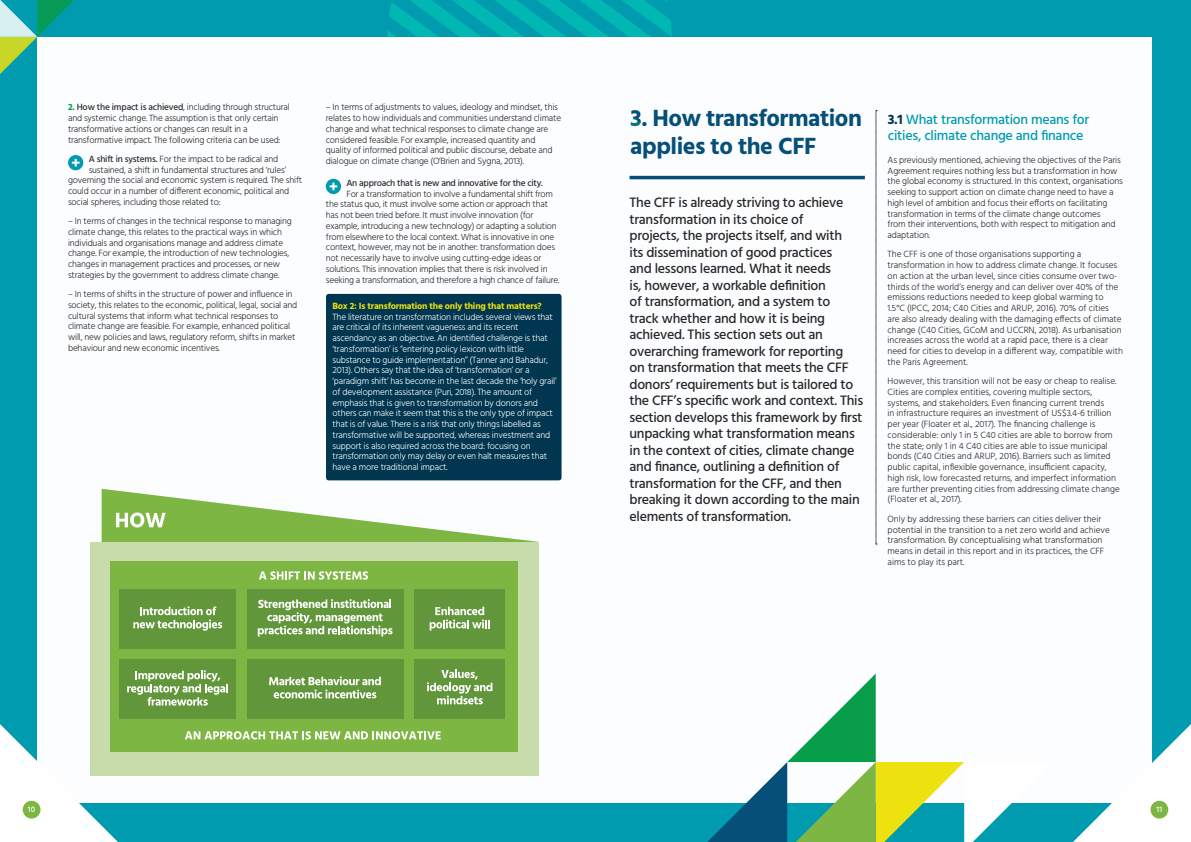
<style>
.page{position:relative;width:1191px;height:842px;background:#fff}
.page>*{position:absolute;margin:0;border:0;box-sizing:border-box;transform-origin:0 0}
.t1{font:700 24px/28px "Hind";letter-spacing:-.02em;color:#054f78}
.t2{font:500 14px/16.5px "Hind";letter-spacing:-.02em;color:#292829}
.t3{font:500 14px/16px "Hind";letter-spacing:-.02em;color:#009baf}
.t4{font:300 9.2px/10.7px "Hind";letter-spacing:-.02em;color:#292829}
.t5{font:300 9.2px/10.7px "Hind";letter-spacing:-.02em;color:#fff}
.t6{font:700 9.2px "Hind";letter-spacing:-.02em;color:#ede110}
.t7{font:500 9.2px "Hind";letter-spacing:-.025em;color:#292829}
.t8{font:500 8.2px "Hind";letter-spacing:.015em;color:#fff}
.s1{font-weight:700;color:#089d49}
.s2{font-weight:500}
.s3{font-weight:700;color:#003650}
</style>
<div class="page">
<div style="left:0;top:0;width:1191px;height:842px;background:linear-gradient(to right,#099fb2,#019baf)"></div>
<div style="left:37px;top:37px;width:1114px;height:765px;background:#fff"></div>
<div style="left:326px;top:294px;width:235px;height:186px;background:#003650;border-radius:3px"></div>
<svg style="left:875px;top:110px;width:2px;height:435px"></svg>
<hr style="left:629px;top:176px;width:236px;height:3px;background:#054f78">
<svg style="left:0;top:724px;width:118px;height:118px"></svg>
<div style="left:23px;top:801px;width:18px;height:17px;background:#7db642;border-radius:50%"></div>
<svg style="left:1073px;top:724px;width:118px;height:118px"></svg>
<div style="left:1150px;top:801px;width:18px;height:17px;background:#7db642;border-radius:50%"></div>
<svg style="left:707px;top:673px;width:345px;height:169px"></svg>
<svg style="left:387px;top:0;width:285px;height:179px"></svg>
<svg style="left:0;top:0;width:84px;height:84px"></svg>
<div style="left:326px;top:179px;width:15px;height:15px;background:#009baf;border-radius:50%"></div>
<svg style="left:329px;top:183px;width:8px;height:7px"></svg>
<svg style="left:68px;top:155px;width:15px;height:15px"></svg>
<svg style="left:72px;top:159px;width:8px;height:7px"></svg>
<svg style="left:102px;top:489px;width:437px;height:53px"></svg>
<svg style="left:116px;top:512px;width:50px;height:15px"></svg>
<div style="left:90px;top:542px;width:449px;height:233px;background:#c8dbab"></div>
<div style="left:110px;top:561px;width:407px;height:191px;background:#7db642"></div>
<div style="left:247px;top:589px;width:156px;height:59px;background:#62963a"></div>
<svg style="left:258px;top:599px;width:134px;height:37px"></svg>
<div style="left:120px;top:589px;width:116px;height:59px;background:#62963a"></div>
<svg style="left:133px;top:606px;width:89px;height:25px"></svg>
<div style="left:414px;top:589px;width:91px;height:59px;background:#62963a"></div>
<svg style="left:429px;top:607px;width:61px;height:23px"></svg>
<div style="left:247px;top:659px;width:156px;height:60px;background:#62963a"></div>
<svg style="left:269px;top:676px;width:112px;height:22px"></svg>
<div style="left:120px;top:659px;width:116px;height:60px;background:#62963a"></div>
<svg style="left:127px;top:670px;width:101px;height:36px"></svg>
<div style="left:414px;top:659px;width:91px;height:60px;background:#62963a"></div>
<svg style="left:427px;top:669px;width:65px;height:35px"></svg>
<svg style="left:259px;top:571px;width:109px;height:9px"></svg>
<svg style="left:185px;top:731px;width:256px;height:8px"></svg>
<p class="t4" style="left:68px;top:102px;width:223px"><span class="s1">2.</span> <span class="s2">How the impact is achieved</span>, including through structural and systemic change. The assumption is that only certain transformative actions or changes can result in a transformative impact. The following criteria can be used:</p>
<p class="t4" style="left:89px;top:154px;width:191px"><span class="s2">A shift in systems.</span> For the impact to be radical and</p>
<p class="t4" style="left:89px;top:165px;width:199px">sustained, a shift in fundamental structures and ‘rules’</p>
<p class="t4" style="left:68px;top:175px;width:236px">governing the social and economic system is required. The shift</p>
<p class="t4" style="left:68px;top:186px;width:223px">could occur in a number of different economic, political and</p>
<p class="t4" style="left:68px;top:197px;width:154px">social spheres, including those related to:</p>
<p class="t4" style="left:68px;top:216px;width:225px">– In terms of changes in the technical response to managing climate change, this relates to the practical ways in which individuals and organisations manage and address climate change. For example, the introduction of new technologies, changes in management practices and processes, or new strategies by the government to address climate change.</p>
<p class="t4" style="left:68px;top:289px;width:231px">– In terms of shifts in the structure of power and influence in society, this relates to the economic, political, legal, social and cultural systems that inform what technical responses to climate change are feasible. For example, enhanced political will, new policies and laws, regulatory reform, shifts in market behaviour and new economic incentives.</p>
<p class="t4" style="left:326px;top:102px;width:237px">– In terms of adjustments to values, ideology and mindset, this relates to how individuals and communities understand climate change and what technical responses to climate change are considered feasible. For example, increased quantity and quality of informed political and public discourse, debate and dialogue on climate change (O’Brien and Sygna, 2013).</p>
<p class="t7" style="left:346px;top:177px;width:198px">An approach that is new and innovative for the city.</p>
<p class="t4" style="left:326px;top:189px;width:235px;text-indent:20px">For a transformation to involve a fundamental shift from the status quo, it must involve some action or approach that has not been tried before. It must involve innovation (for example, introducing a new technology) or adapting a solution from elsewhere to the local context. What is innovative in one context, however, may not be in another: transformation does not necessarily have to involve using cutting-edge ideas or solutions. This innovation implies that there is risk involved in seeking a transformation, and therefore a high chance of failure.</p>
<p class="t6" style="left:332px;top:300px;width:211px">Box 2: Is transformation the only thing that matters?</p>
<p class="t5" style="left:332px;top:312px;width:225px">The literature on transformation includes several views that are critical of its inherent vagueness and its recent ascendancy as an objective. An identified challenge is that ‘transformation’ is “entering policy lexicon with little substance to guide implementation” (Tanner and Bahadur, 2013). Others say that the idea of ‘transformation’ or a ‘paradigm shift’ has become in the last decade the ‘holy grail’ of development assistance (Puri, 2018). The amount of emphasis that is given to transformation by donors and others can make it seem that this is the only type of impact that is of value. There is a risk that only things labelled as transformative will be supported, whereas investment and support is also required across the board: focusing on transformation only may delay or even halt measures that have a more traditional impact.</p>
<h1 class="t1" style="left:630px;top:104px;width:233px">3. How transformation applies to the CFF</h1>
<h2 class="t3" style="left:887px;top:112px;width:203px"><span class="s3">3.1</span> What transformation means for cities, climate change and finance</h2>
<p class="t4" style="left:887px;top:155px;width:237px">As previously mentioned, achieving the objectives of the Paris Agreement requires nothing less but a transformation in how the global economy is structured. In this context, organisations seeking to support action on climate change need to have a high level of ambition and focus their efforts on facilitating transformation in terms of the climate change outcomes<br>from their interventions, both with respect to mitigation and adaptation.</p>
<p class="t4" style="left:887px;top:250px;width:237px">The CFF is one of those organisations supporting a transformation in how to address climate change. It focuses on action at the urban level, since cities consume over two&shy;thirds of the world’s energy and can deliver over 40% of the emissions reductions needed to keep global warming to 1.5°C (IPCC, 2014; C40 Cities and ARUP, 2016). 70% of cities are also already dealing with the damaging effects of climate change (C40 Cities, GCoM and UCCRN, 2018). As urbanisation increases across the world at a rapid pace, there is a clear need for cities to develop in a different way, compatible with the Paris Agreement.</p>
<p class="t4" style="left:887px;top:376px;width:234px">However, this transition will not be easy or cheap to realise.<br>Cities are complex entities, covering multiple sectors, systems, and stakeholders. Even financing current trends<br>in infrastructure requires an investment of US$3.4-6 trillion per year (Floater et al., 2017). The financing challenge is considerable: only 1 in 5 C40 cities are able to borrow from the state; only 1 in 4 C40 cities are able to issue municipal bonds (C40 Cities and ARUP, 2016). Barriers such as limited public capital, inflexible governance, insufficient capacity, high risk, low forecasted returns, and imperfect information are further preventing cities from addressing climate change (Floater et al., 2017).</p>
<p class="t4" style="left:887px;top:514px;width:224px">Only by addressing these barriers can cities deliver their potential in the transition to a net zero world and achieve transformation. By conceptualising what transformation means in detail in this report and in its practices, the CFF aims to play its part.</p>
<p class="t2" style="left:629px;top:195px;width:235px">The CFF is already striving to achieve transformation in its choice of<br>projects, the projects itself, and with<br>its dissemination of good practices<br>and lessons learned. What it needs<br>is, however, a workable definition<br>of transformation, and a system to<br>track whether and how it is being achieved. This section sets out an overarching framework for reporting<br>on transformation that meets the CFF donors’ requirements but is tailored to the CFF’s specific work and context. This section develops this framework by first unpacking what transformation means in the context of cities, climate change and finance, outlining a definition of transformation for the CFF, and then breaking it down according to the main elements of transformation.</p>
<p class="t8" style="left:25px;top:804px;width:9px">10</p>
<p class="t8" style="left:1156px;top:804px;width:11px">111</p>
<p class="t8" style="left:28px;top:804px;width:9px">10</p>
</div>
